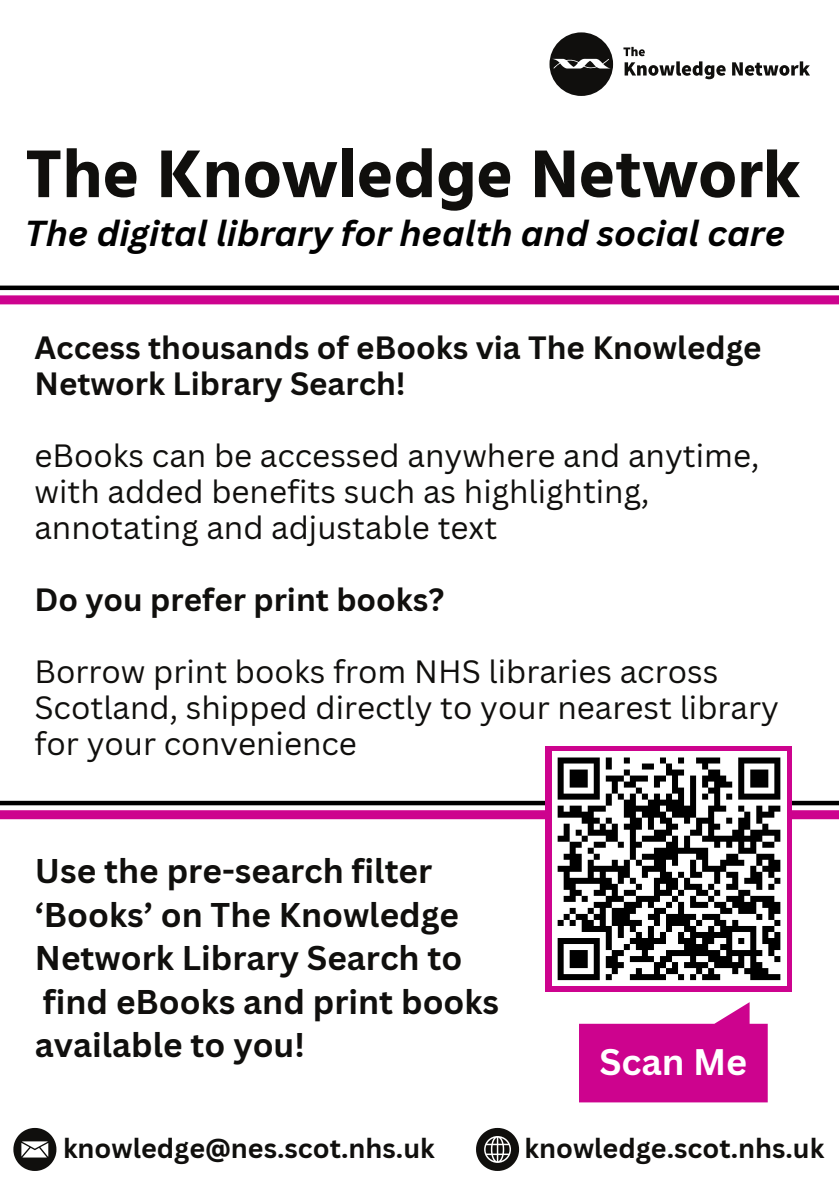
<style>
.page{position:relative;width:839px;height:1191px;background:#fff}
.page>*{position:absolute;margin:0;border:0;box-sizing:border-box;transform-origin:0 0}
.t1{font:700 69.2px "Hind Madurai";color:#100f0d}
.t2{font:700 36px "Canva Sans";color:#fff}
.t3{font:italic 700 35.2px "Canva Sans";color:#000}
.t4{font:700 33.4px/43.6px "Canva Sans";color:#100f0d}
.t5{font:31.4px/36px "Canva Sans";color:#100f0d}
.t6{font:700 31.4px/36px "Canva Sans";color:#100f0d}
.t7{font:700 27px "Canva Sans";color:#100f0d}
</style>
<div class="page">
<hr style="left:0;top:286px;width:838px;height:4px;background:#000">
<div style="left:0;top:295px;width:838px;height:9px;background:#cd038e"></div>
<hr style="left:0;top:801px;width:838px;height:4px;background:#000">
<div style="left:0;top:810px;width:838px;height:9px;background:#cd038e"></div>
<svg style="left:579px;top:1002px;width:188px;height:100px"></svg>
<div style="left:545px;top:746px;width:247px;height:245px;background:#cd038e"></div>
<div style="left:551px;top:751px;width:235px;height:235px;background:#fff"></div>
<svg style="left:551px;top:754px;width:230px;height:229px"></svg>
<svg style="left:549px;top:32px;width:64px;height:64px"></svg>
<svg style="left:623px;top:47px;width:187px;height:32px"></svg>
<svg style="left:476px;top:1128px;width:43px;height:43px"></svg>
<svg style="left:13px;top:1128px;width:43px;height:43px"></svg>
<h1 class="t1" style="left:25px;top:129px;width:777px">The Knowledge Network</h1>
<h2 class="t3" style="left:25px;top:208px;width:761px">The digital library for health and social care</h2>
<h3 class="t6" style="left:34px;top:329px;width:728px">Access thousands of eBooks via The Knowledge<br>Network Library Search!</h3>
<h4 class="t5" style="left:34px;top:437px;width:726px">eBooks can be accessed anywhere and anytime, with added benefits such as highlighting, annotating and adjustable text</h4>
<h3 class="t6" style="left:34px;top:581px;width:411px">Do you prefer print books?</h3>
<h4 class="t5" style="left:34px;top:653px;width:746px">Borrow print books from NHS libraries across<br>Scotland, shipped directly to your nearest library for your convenience</h4>
<h2 class="t4" style="left:35px;top:848px;width:465px">Use the pre-search filter ‘Books’ on The Knowledge<br>Network Library Search to find eBooks and print books available to you!</h2>
<p class="t2" style="left:599px;top:1036px;width:149px">Scan Me</p>
<p class="t7" style="left:63px;top:1129px;width:373px">knowledge@nes.scot.nhs.uk</p>
<h2 class="t7" style="left:524px;top:1129px;width:301px">knowledge.scot.nhs.uk</h2>
</div>
